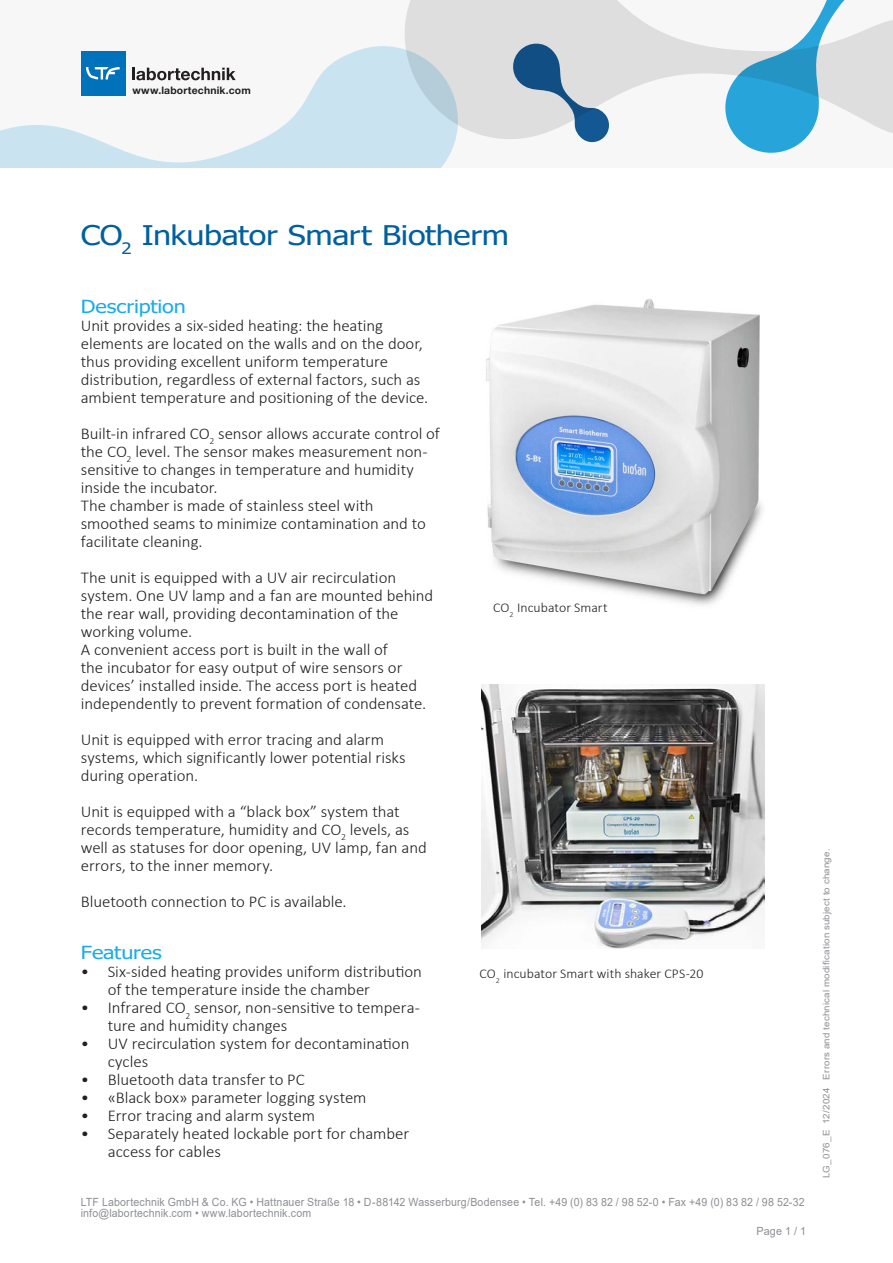
<style>
.page{position:relative;width:893px;height:1263px;background:#fff}
.page>*{position:absolute;margin:0;border:0;box-sizing:border-box;transform-origin:0 0}
.Headline{font:27px "Tahoma";letter-spacing:-.01em;color:#00609f;scale:1.2 1}
.Subline{font:18px "Tahoma";letter-spacing:-.005em;color:#1bace3;scale:1.2 1}
.Aufzählung{font:300 16.5px/18px "Calibri";letter-spacing:-.005em;color:#231f20}
.t1{font:300 13.5px "Calibri";letter-spacing:.005em;color:#231f20}
.t2{font:11.25px/11.2px "Arial";letter-spacing:.015em;color:#8d8f94;scale:.94 1}
.t3{font:11.25px "Arial";letter-spacing:.015em;color:#8d8f94;scale:.96 1}
.t4{font:700 10.35px "Helvetica Neue LT Std";letter-spacing:.02em;color:#231f20}
.t5{font:9px "Arial";letter-spacing:.02em;color:#8d8f94;scale:1.08 1}
</style>
<div class="page">
<div style="left:0;top:0;width:893px;height:168px;background:#f2f2f2"></div>
<svg style="left:405px;top:0;width:488px;height:139px;fill:#dedede"></svg>
<svg style="left:725px;top:0;width:162px;height:153px"></svg>
<svg style="left:513px;top:44px;width:96px;height:98px"></svg>
<svg style="left:0;top:46px;width:458px;height:122px"></svg>
<div style="left:81px;top:51px;width:44px;height:44px;background:#0072bc"></div>
<svg style="left:86px;top:67px;width:34px;height:12px"></svg>
<svg style="left:132px;top:68px;width:104px;height:12px"></svg>
<img style="left:486px;top:299px;width:277px;height:306px">
<img style="left:481px;top:685px;width:284px;height:263px">
<p class="t4" style="left:132px;top:84px;width:120px">www.labortechnik.com</p>
<p class="Headline" style="left:81px;top:217px;width:358px">CO<sub>2</sub> Inkubator Smart Biotherm</p>
<p class="Subline" style="left:81px;top:294px;width:89px">Description</p>
<p class="Aufzählung" style="left:81px;top:316px;width:349px">Unit provides a six-sided heating: the heating elements are located on the walls and on the door, thus providing excellent uniform temperature distribution, regardless of external factors, such as ambient temperature and positioning of the device.</p>
<p class="Aufzählung" style="left:81px;top:424px;width:361px">Built-in infrared CO<sub>2</sub> sensor allows accurate control of the CO<sub>2</sub> level. The sensor makes measurement non&shy;sensitive to changes in temperature and humidity inside the incubator.</p>
<p class="Aufzählung" style="left:81px;top:496px;width:347px">The chamber is made of stainless steel with smoothed seams to minimize contamination and to facilitate cleaning.</p>
<p class="Aufzählung" style="left:81px;top:568px;width:354px">The unit is equipped with a UV air recirculation system. One UV lamp and a fan are mounted behind the rear wall, providing decontamination of the working volume.</p>
<p class="Aufzählung" style="left:81px;top:640px;width:347px">A convenient access port is built in the wall of<br>the incubator for easy output of wire sensors or devices’ installed inside. The access port is heated independently to prevent formation of condensate.</p>
<p class="Aufzählung" style="left:81px;top:730px;width:326px">Unit is equipped with error tracing and alarm systems, which significantly lower potential risks during operation.</p>
<p class="Aufzählung" style="left:81px;top:802px;width:347px">Unit is equipped with a “black box” system that records temperature, humidity and CO<sub>2</sub> levels, as well as statuses for door opening, UV lamp, fan and errors, to the inner memory.</p>
<p class="Aufzählung" style="left:81px;top:892px;width:267px">Bluetooth connection to PC is available.</p>
<p class="Subline" style="left:81px;top:940px;width:69px">Features</p>
<p class="Aufzählung" style="left:108px;top:962px;width:316px;text-indent:-27px">• Six-sided heating provides uniform distribution of the temperature inside the chamber</p>
<p class="Aufzählung" style="left:108px;top:998px;width:314px;text-indent:-27px">• Infrared CO<sub>2</sub> sensor, non-sensitive to tempera&shy;ture and humidity changes</p>
<p class="Aufzählung" style="left:108px;top:1034px;width:303px;text-indent:-27px">• UV recirculation system for decontamination cycles</p>
<p class="Aufzählung" style="left:81px;top:1070px;width:226px">• Bluetooth data transfer to PC</p>
<p class="Aufzählung" style="left:81px;top:1088px;width:287px">• «Black box» parameter logging system</p>
<p class="Aufzählung" style="left:81px;top:1106px;width:236px">• Error tracing and alarm system</p>
<p class="Aufzählung" style="left:108px;top:1124px;width:303px;text-indent:-27px">• Separately heated lockable port for chamber access for cables</p>
<p class="t1" style="left:493px;top:599px;width:116px">CO<sub>2</sub> Incubator Smart</p>
<p class="t1" style="left:479px;top:965px;width:225px">CO<sub>2</sub> incubator Smart with shaker CPS-20</p>
<p class="t2" style="left:81px;top:1196px;width:771px">LTF Labortechnik GmbH &amp; Co. KG • Hattnauer Straße 18 • D-88142 Wasserburg/Bodensee • Tel. +49 (0) 83 82 / 98 52-0 • Fax +49 (0) 83 82 / 98 52-32 info@labortechnik.com • www.labortechnik.com</p>
<p class="t3" style="left:756px;top:1223px;width:53px">Page 1 / 1</p>
<p class="t5" style="left:820px;top:1178px;width:306px;rotate:-90deg">LG_076_E 12/2024 Errors and technical modification subject to change.</p>
</div>
